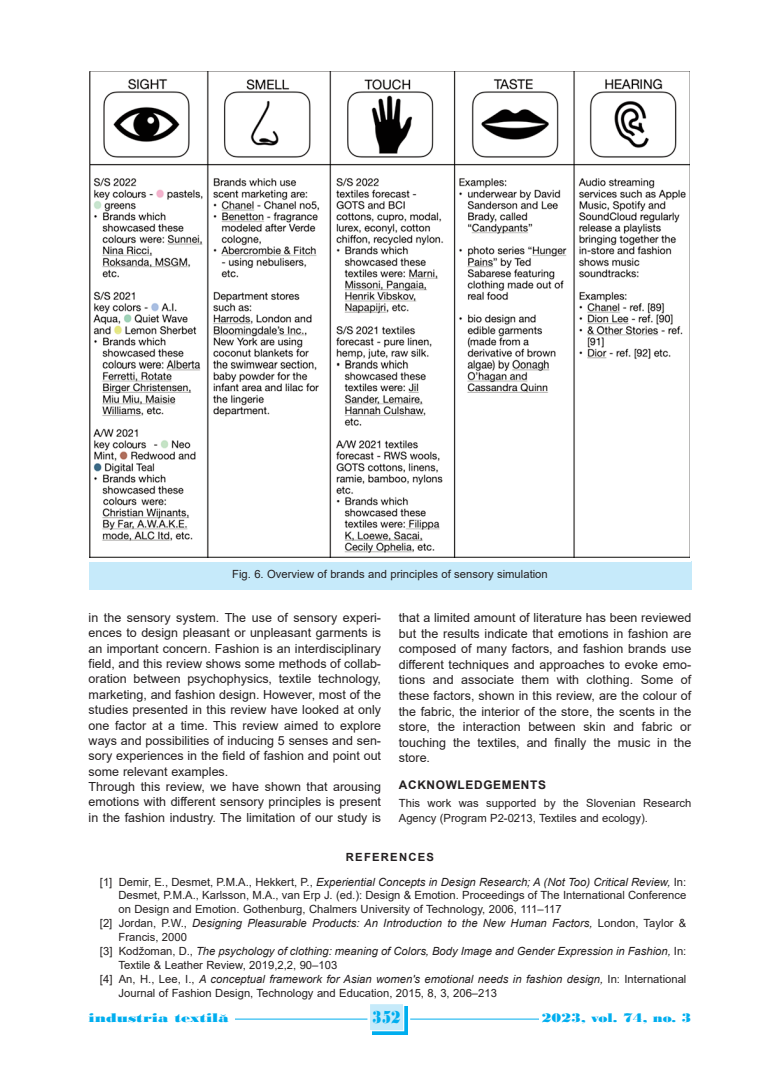
<style>
.page{position:relative;width:780px;height:1088px;background:#fff}
.page>*{position:absolute;margin:0;border:0;box-sizing:border-box;transform-origin:0 0}
.t1{font:18.12px "Bodoni MT Black";color:#00aeef;scale:.8 1}
.t2{font:13.12px "Bodoni MT Black";color:#00aeef;scale:1.3 1}
.t3{font:13.12px "Bodoni MT Black";color:#00aeef;scale:1.14 1}
.t4{font:12.5px/15.4px "Arial";color:#231f20}
.t5{font:700 11.88px "Arial";letter-spacing:.055em;color:#231f20}
.t6{font:11.25px/13.5px "Arial";color:#231f20}
.t7{font:italic 11.25px/13.5px "Arial";color:#231f20}
.s1{font-weight:700;font-style:normal}
.s2{font-style:normal}
.s3{font-style:italic}
.s4{font-size:15px}
</style>
<div class="page">
<svg style="left:372px;top:1006px;width:36px;height:29px"></svg>
<div style="left:370px;top:1004px;width:33px;height:26px;background:#c6eafa"></div>
<hr style="left:225px;top:1019px;width:142px;height:1px;background:#00aeef">
<hr style="left:410px;top:1019px;width:139px;height:1px;background:#00aeef">
<div style="left:89px;top:1012px;width:146px;height:14px;background:#fff"></div>
<div style="left:539px;top:1012px;width:152px;height:14px;background:#fff"></div>
<div style="left:89px;top:561px;width:602px;height:29px;background:#c6eafa"></div>
<img style="left:89px;top:72px;width:601px;height:485px">
<p class="t6" style="left:232px;top:568px;width:317px">Fig. 6. Overview of brands and principles of sensory simulation</p>
<p class="t4" style="left:89px;top:610px;width:294px">in the sensory system. The use of sensory experi&shy;ences to design pleasant or unpleasant garments is an important concern. Fashion is an interdisciplinary field, and this review shows some methods of collab&shy;oration between psychophysics, textile technology, marketing, and fashion design. However, most of the studies presented in this review have looked at only one factor at a time. This review aimed to explore ways and possibilities of inducing 5 senses and sen&shy;sory experiences in the field of fashion and point out some relevant examples.<br>Through this review, we have shown that arousing emotions with different sensory principles is present in the fashion industry. The limitation of our study is</p>
<p class="t4" style="left:399px;top:610px;width:294px;text-align:justify">that a limited amount of literature has been reviewed but the results indicate that emotions in fashion are composed of many factors, and fashion brands use different techniques and approaches to evoke emo&shy;tions and associate them with clothing. Some of these factors, shown in this review, are the colour of the fabric, the interior of the store, the scents in the store, the interaction between skin and fabric or touching the textiles, and finally the music in the store.</p>
<p class="t5" style="left:399px;top:778px;width:149px">ACKNOWLEDGEMENTS</p>
<p class="t6" style="left:399px;top:795px;width:294px;line-height:15px">This work was supported by the Slovenian Research<br>Agency (Program P2-0213, Textiles and ecology).</p>
<p class="t7" style="left:100px;top:845px;width:588px;line-height:24.1px;text-align:center"><span class="s1">REFERENCES<br></span><span class="s2">[1] Demir, E., Desmet, P.M.A., Hekkert, P.,</span> Experiential Concepts in Design Research; A (Not Too) Critical Review, <span class="s2">In:</span></p>
<p class="t6" style="left:118px;top:888px;width:569px">Desmet, P.M.A., Karlsson, M.A., van Erp J. (ed.): Design &amp; Emotion. Proceedings of The International Conference on Design and Emotion. Gothenburg, Chalmers University of Technology, 2006, 111–117</p>
<p class="t7" style="left:118px;top:916px;width:569px;text-indent:-19px"><span class="s2">[2] Jordan, P.W.,</span> Designing Pleasurable Products: An Introduction to the New Human Factors, <span class="s2">London, Taylor &amp;<br>Francis, 2000</span></p>
<p class="t7" style="left:118px;top:945px;width:569px;text-indent:-19px"><span class="s2">[3] Kodžoman, D.,</span> The psychology of clothing: meaning of Colors, Body Image and Gender Expression in Fashion, <span class="s2">In:<br>Textile &amp; Leather Review, 2019,2,2, 90–103</span></p>
<p class="t6" style="left:119px;top:973px;width:569px;text-indent:-19px">[4] An, H., Lee, I., <span class="s3">A conceptual framework for Asian women's emotional needs in fashion design,</span> In: International<br>Journal of Fashion Design, Technology and Education, 2015, 8, 3, 206–213</p>
<p class="t2" style="left:89px;top:1010px;width:109px">industria textila<span class="s4">˘</span></p>
<h1 class="t1" style="left:372px;top:1006px;width:37px">352</h1>
<p class="t3" style="left:541px;top:1010px;width:133px">2023, vol. 74, no. 3</p>
</div>
